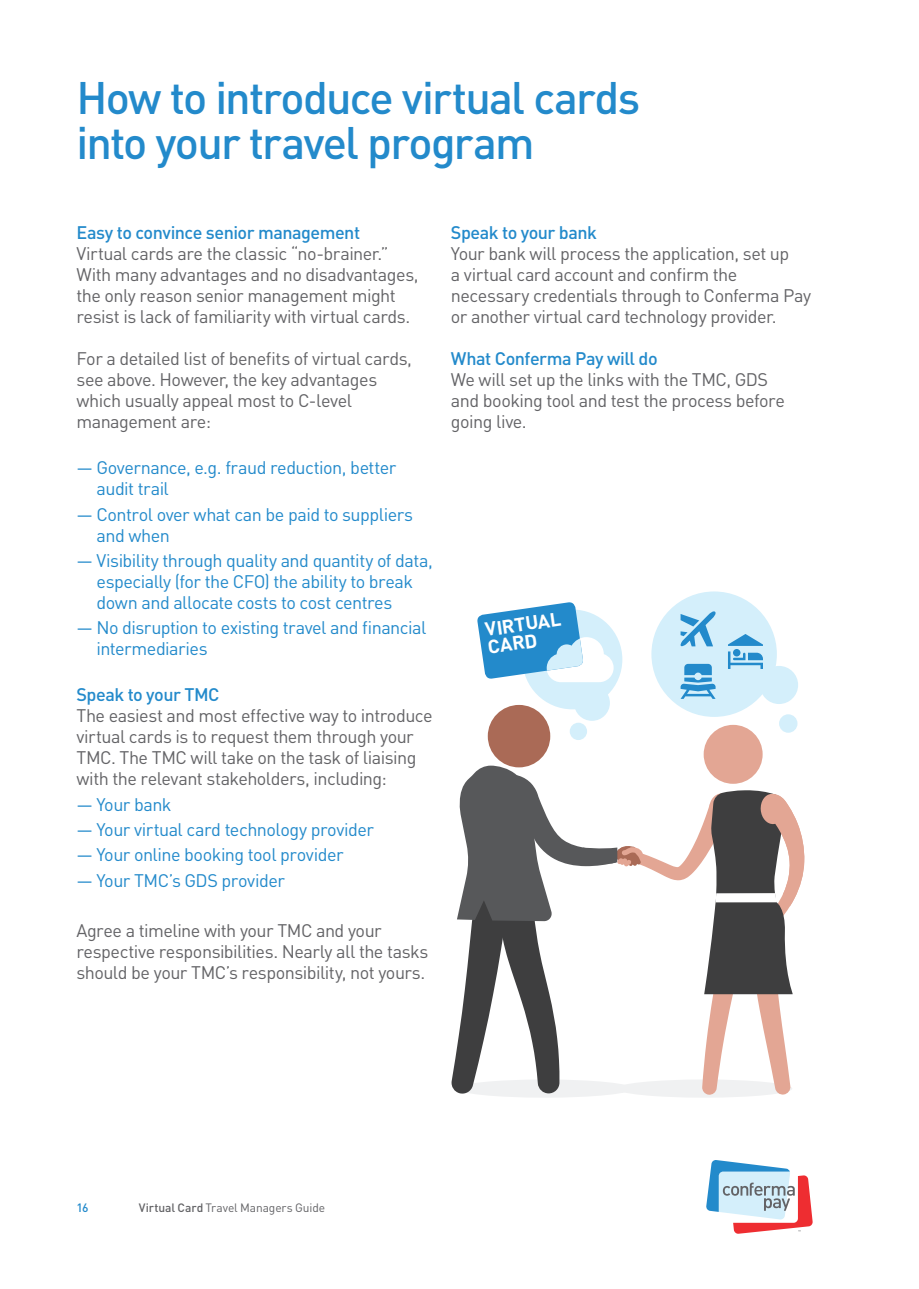
<style>
.page{position:relative;width:919px;height:1289px;background:#fff}
.page>*{position:absolute;margin:0;border:0;box-sizing:border-box;transform-origin:0 0}
.t1{font:500 45px/45px "DIN";letter-spacing:-.04em;color:#238acb}
.t2{font:700 19.05px/18px "DIN";color:#fff}
.t3{font:18px/21px "DIN";letter-spacing:-.03em;color:#636366}
.t4{font:18px/21px "DIN";letter-spacing:-.03em;color:#238acb}
.t5{font:500 18px "DIN";letter-spacing:-.03em;color:#238acb}
.t6{font:12px "DIN";letter-spacing:-.01em;color:#636366}
.t7{font:500 12px "DIN";color:#238acb}
.s1{font-weight:500}
</style>
<div class="page">
<div style="left:456px;top:1079px;width:176px;height:18px;background:#f0f1f2;border-radius:50%"></div>
<div style="left:616px;top:1079px;width:176px;height:18px;background:#f0f1f2;border-radius:50%"></div>
<div style="left:651px;top:591px;width:125px;height:126px;background:#d4effb;border-radius:50%"></div>
<div style="left:522px;top:609px;width:100px;height:100px;background:#d4effb;border-radius:50%"></div>
<div style="left:760px;top:666px;width:38px;height:38px;background:#d4effb;border-radius:50%"></div>
<div style="left:574px;top:685px;width:36px;height:35px;background:#d4effb;border-radius:50%"></div>
<div style="left:779px;top:714px;width:18px;height:18px;background:#d4effb;border-radius:50%"></div>
<div style="left:569px;top:722px;width:18px;height:18px;background:#d4effb;border-radius:50%"></div>
<div style="left:487px;top:705px;width:63px;height:62px;background:#aa6a56;border-radius:50%"></div>
<div style="left:703px;top:724px;width:59px;height:59px;background:#e3a694;border-radius:50%"></div>
<svg style="left:451px;top:765px;width:353px;height:330px"></svg>
<svg style="left:477px;top:602px;width:136px;height:80px"></svg>
<svg style="left:680px;top:611px;width:36px;height:35px"></svg>
<svg style="left:728px;top:634px;width:35px;height:35px"></svg>
<svg style="left:680px;top:664px;width:35px;height:35px"></svg>
<svg style="left:706px;top:1160px;width:106px;height:73px"></svg>
<p class="t1" style="left:76px;top:73px;width:565px">How to introduce virtual cards into your travel program</p>
<p class="t5" style="left:76px;top:221px;width:285px">Easy to convince senior management</p>
<p class="t3" style="left:76px;top:242px;width:344px">Virtual cards are the classic “no-brainer.” With many advantages and no disadvantages, the only reason senior management might resist is lack of familiarity with virtual cards.</p>
<p class="t3" style="left:76px;top:347px;width:337px">For a detailed list of benefits of virtual cards, see above. However, the key advantages which usually appeal most to C-level management are:</p>
<p class="t4" style="left:96px;top:457px;width:301px;text-indent:-20px">— Governance, e.g. fraud reduction, better audit trail</p>
<p class="t4" style="left:96px;top:503px;width:318px;text-indent:-20px">— Control over what can be paid to suppliers and when</p>
<p class="t4" style="left:96px;top:549px;width:338px;text-indent:-20px">— Visibility through quality and quantity of data, especially (for the CFO) the ability to break down and allocate costs to cost centres</p>
<p class="t4" style="left:96px;top:616px;width:331px;text-indent:-20px">— No disruption to existing travel and financial intermediaries</p>
<p class="t5" style="left:76px;top:683px;width:145px">Speak to your TMC</p>
<p class="t3" style="left:76px;top:705px;width:358px">The easiest and most effective way to introduce virtual cards is to request them through your TMC. The TMC will take on the task of liaising with the relevant stakeholders, including:</p>
<p class="t4" style="left:76px;top:793px;width:97px">— Your bank</p>
<p class="t4" style="left:76px;top:818px;width:299px">— Your virtual card technology provider</p>
<p class="t4" style="left:76px;top:843px;width:269px">— Your online booking tool provider</p>
<p class="t4" style="left:76px;top:869px;width:210px">— Your TMC’s GDS provider</p>
<p class="t3" style="left:76px;top:919px;width:353px">Agree a timeline with your TMC and your respective responsibilities. Nearly all the tasks should be your TMC’s responsibility, not yours.</p>
<p class="t5" style="left:451px;top:221px;width:148px">Speak to your bank</p>
<p class="t3" style="left:451px;top:242px;width:362px">Your bank will process the application, set up<br>a virtual card account and confirm the necessary credentials through to Conferma Pay or another virtual card technology provider.</p>
<p class="t5" style="left:451px;top:347px;width:208px">What Conferma Pay will do</p>
<p class="t3" style="left:451px;top:368px;width:335px">We will set up the links with the TMC, GDS and booking tool and test the process before going live.</p>
<p class="t2" style="left:484px;top:619px;width:78px;rotate:-8deg">VIRTUAL<br>CARD</p>
<p class="t7" style="left:76px;top:1200px;width:14px">16</p>
<p class="t6" style="left:139px;top:1200px;width:188px"><span class="s1">Virtual Card</span> Travel Managers Guide</p>
</div>
